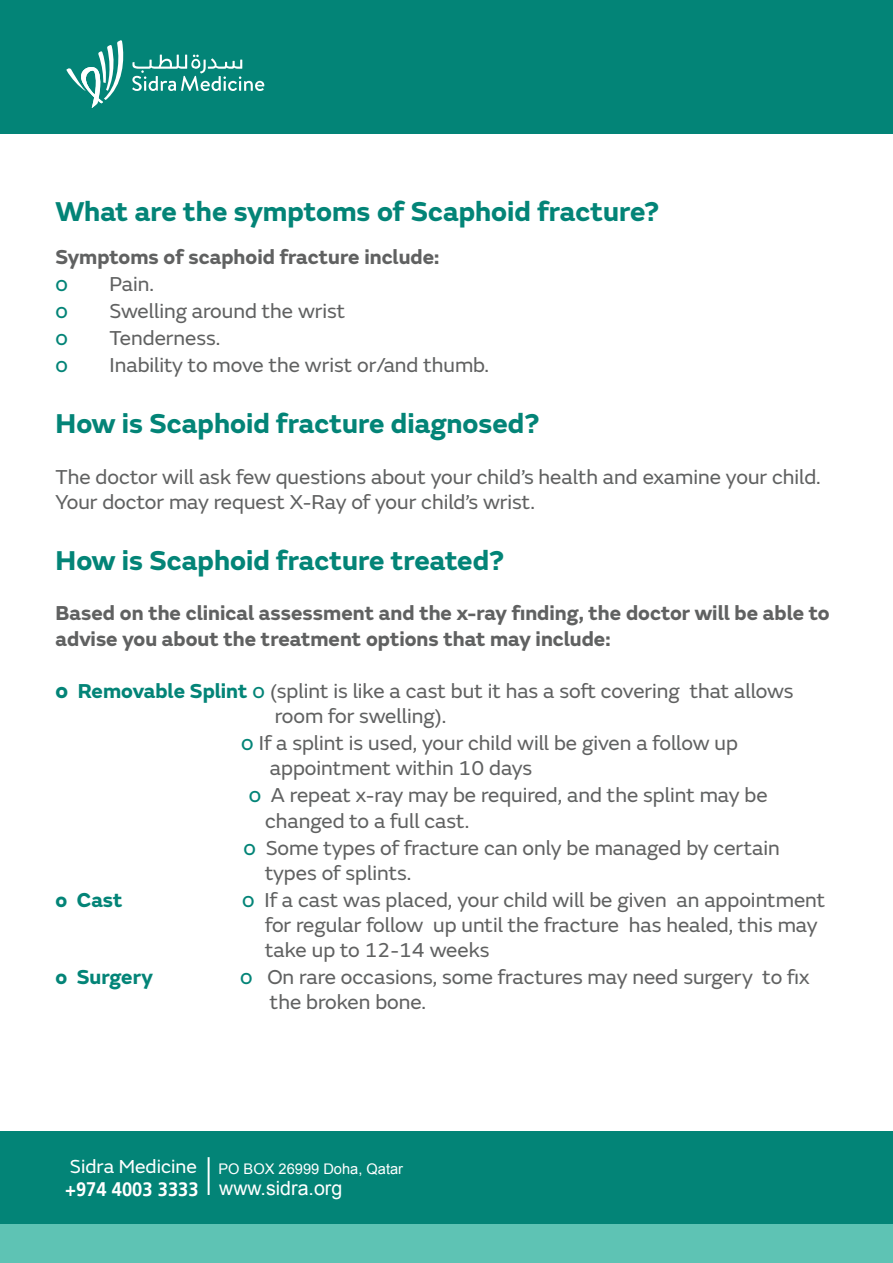
<style>
.page{position:relative;width:893px;height:1263px;background:#fff}
.page>*{position:absolute;margin:0;border:0;box-sizing:border-box;transform-origin:0 0}
.t1{font:700 28.35px "FS Emeric";color:#038477}
.t2{font:22.5px "FS Emeric";color:#038477}
.t3{font:21px/25.2px "FS Emeric";color:#606161}
.t4{font:700 21px/25.2px "FS Emeric";color:#606161}
.t5{font:700 21px "FS Emeric";color:#038477}
.t6{font:19.65px "Arial";color:#fff}
.t7{font:14.7px "Arial";color:#fff}
.s1{font-weight:700;font-size:22.5px;color:#038477}
.s2{font-weight:700;color:#038477}
.s3{font-size:22.5px;color:#038477}
.s4{font-family:"FS Emeric";font-size:19.65px}
.s5{font-family:"Frutiger LT Arabic 65";font-weight:700}
</style>
<div class="page">
<div style="left:0;top:0;width:893px;height:134px;background:#038477"></div>
<div style="left:0;top:1131px;width:893px;height:96px;background:#038477"></div>
<div style="left:0;top:1225px;width:893px;height:38px;background:#5ec3b4"></div>
<hr style="left:208px;top:1157px;width:2px;height:38px;background:#fff">
<svg style="left:66px;top:40px;width:58px;height:68px"></svg>
<svg style="left:132px;top:55px;width:132px;height:36px"></svg>
<h1 class="t1" style="left:56px;top:189px;width:605px">What are the symptoms of Scaphoid fracture?</h1>
<p class="t4" style="left:56px;top:243px;width:385px">Symptoms of scaphoid fracture include:</p>
<p class="t2" style="left:56px;top:267px;width:14px">o</p>
<p class="t3" style="left:110px;top:270px;width:46px">Pain.</p>
<p class="t2" style="left:56px;top:294px;width:14px">o</p>
<p class="t3" style="left:110px;top:297px;width:237px">Swelling around the wrist</p>
<p class="t2" style="left:56px;top:321px;width:14px">o</p>
<p class="t3" style="left:110px;top:324px;width:112px">Tenderness.</p>
<p class="t2" style="left:56px;top:348px;width:14px">o</p>
<p class="t3" style="left:110px;top:351px;width:381px">Inability to move the wrist or/and thumb.</p>
<h1 class="t1" style="left:56px;top:401px;width:486px">How is Scaphoid fracture diagnosed?</h1>
<p class="t3" style="left:56px;top:463px;width:767px">The doctor will ask few questions about your child’s health and examine your child.<br>Your doctor may request X-Ray of your child’s wrist.</p>
<h1 class="t1" style="left:56px;top:538px;width:450px">How is Scaphoid fracture treated?</h1>
<p class="t4" style="left:56px;top:599px;width:776px">Based on the clinical assessment and the x-ray finding, the doctor will be able to advise you about the treatment options that may include:</p>
<p class="t3" style="left:56px;top:677px;width:739px"><span class="s1">o</span> <span class="s2">Removable Splint</span> <span class="s3">o</span> (splint is like a cast but it has a soft covering that allows</p>
<p class="t3" style="left:275px;top:702px;width:173px">room for swelling).</p>
<p class="t3" style="left:241px;top:729px;width:498px"><span class="s3">o</span> If a splint is used, your child will be given a follow up</p>
<p class="t3" style="left:270px;top:754px;width:264px">appointment within 10 days</p>
<p class="t3" style="left:249px;top:781px;width:520px"><span class="s3">o</span> A repeat x-ray may be required, and the splint may be</p>
<p class="t3" style="left:265px;top:807px;width:206px">changed to a full cast.</p>
<p class="t3" style="left:243px;top:834px;width:538px"><span class="s3">o</span> Some types of fracture can only be managed by certain</p>
<p class="t3" style="left:265px;top:859px;width:148px">types of splints.</p>
<p class="t5" style="left:56px;top:883px;width:69px">o Cast</p>
<p class="t3" style="left:265px;top:886px;width:562px;text-indent:-23px"><span class="s3">o</span> If a cast was placed, your child will be given an appointment for regular follow up until the fracture has healed, this may take up to 12-14 weeks</p>
<p class="t5" style="left:56px;top:960px;width:99px">o Surgery</p>
<p class="t3" style="left:270px;top:963px;width:541px;text-indent:-30px"><span class="s3">o</span> On rare occasions, some fractures may need surgery to fix the broken bone.</p>
<p class="t7" style="left:70px;top:1159px;width:335px"><span class="s4">Sidra Medicine</span> PO BOX 26999 Doha, Qatar</p>
<p class="t6" style="left:65px;top:1175px;width:279px"><span class="s5">+974 4003 3333</span> www.sidra.org</p>
</div>
